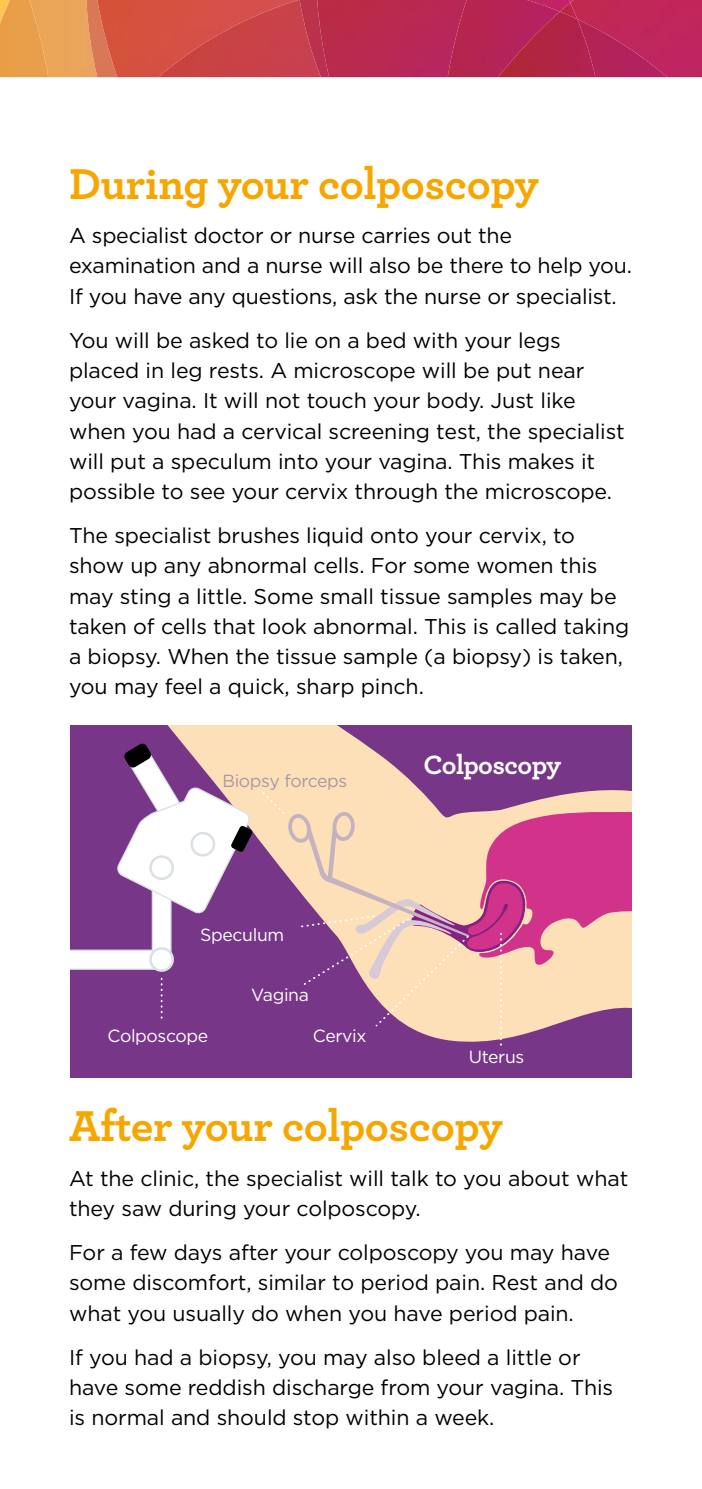
<style>
.page{position:relative;width:702px;height:1489px;background:#fff}
.page>*{position:absolute;margin:0;border:0;box-sizing:border-box;transform-origin:0 0}
.t1{font:700 45.25px "Archer";letter-spacing:-.01em;color:#f7a600}
.t2{font:700 27.75px "Archer";letter-spacing:-.02em;color:#fff}
.t3{font:21.25px/30.2px "Gotham";letter-spacing:-.005em;color:#000}
.t4{font:17.5px "Gotham";letter-spacing:-.02em;color:#fff}
.t5{font:17.5px "Gotham";letter-spacing:-.02em;color:#a899a5}
</style>
<div class="page">
<img style="left:48px;top:0;width:110px;height:77px">
<img style="left:0;top:0;width:48px;height:77px">
<img style="left:86px;top:0;width:31px;height:77px">
<img style="left:570px;top:0;width:132px;height:77px">
<img style="left:560px;top:0;width:10px;height:3px">
<img style="left:560px;top:3px;width:17px;height:9px">
<img style="left:158px;top:0;width:159px;height:77px">
<img style="left:317px;top:0;width:130px;height:77px">
<img style="left:447px;top:0;width:113px;height:77px">
<img style="left:595px;top:19px;width:72px;height:58px">
<img style="left:498px;top:12px;width:97px;height:65px">
<div style="left:71px;top:725px;width:561px;height:352px;background:#783688"></div>
<svg style="left:167px;top:725px;width:465px;height:314px"></svg>
<svg style="left:71px;top:949px;width:83px;height:20px;background:#f7f5f8"></svg>
<div style="left:152px;top:858px;width:19px;height:111px;background:#fff;border-radius:7px"></div>
<div style="left:152px;top:857px;width:19px;height:112px;border:1px solid #dae0e3;border-radius:7px"></div>
<svg style="left:117px;top:743px;width:136px;height:170px"></svg>
<div style="left:150px;top:856px;width:23px;height:22px;background:#fff;border-radius:50%"></div>
<div style="left:149px;top:855px;width:25px;height:25px;border:3px solid #dae0e3;border-radius:50%"></div>
<div style="left:150px;top:948px;width:23px;height:22px;background:#fff;border-radius:50%"></div>
<div style="left:149px;top:947px;width:25px;height:24px;border:3px solid #dae0e3;border-radius:50%"></div>
<svg style="left:503px;top:810px;width:129px;height:171px;background:#df6e99"></svg>
<svg style="left:160px;top:790px;width:343px;height:256px"></svg>
<h1 class="t1" style="left:69px;top:148px;width:471px">During your colposcopy</h1>
<p class="t3" style="left:69px;top:220px;width:564px">A specialist doctor or nurse carries out the examination and a nurse will also be there to help you.<br>If you have any questions, ask the nurse or specialist.</p>
<p class="t3" style="left:69px;top:325px;width:557px">You will be asked to lie on a bed with your legs placed in leg rests. A microscope will be put near your vagina. It will not touch your body. Just like when you had a cervical screening test, the specialist will put a speculum into your vagina. This makes it possible to see your cervix through the microscope.</p>
<p class="t3" style="left:69px;top:520px;width:561px">The specialist brushes liquid onto your cervix, to show up any abnormal cells. For some women this may sting a little. Some small tissue samples may be taken of cells that look abnormal. This is called taking a biopsy. When the tissue sample (a biopsy) is taken, you may feel a quick, sharp pinch.</p>
<p class="t5" style="left:222px;top:769px;width:126px">Biopsy forceps</p>
<p class="t4" style="left:200px;top:923px;width:85px">Speculum</p>
<p class="t4" style="left:107px;top:1024px;width:102px">Colposcope</p>
<p class="t4" style="left:251px;top:984px;width:59px">Vagina</p>
<p class="t4" style="left:313px;top:1024px;width:55px">Cervix</p>
<h2 class="t2" style="left:423px;top:742px;width:139px">Colposcopy</h2>
<p class="t4" style="left:468px;top:1045px;width:57px">Uterus</p>
<h1 class="t1" style="left:69px;top:1090px;width:435px">After your colposcopy</h1>
<p class="t3" style="left:69px;top:1162px;width:560px">At the clinic, the specialist will talk to you about what they saw during your colposcopy.</p>
<p class="t3" style="left:69px;top:1236px;width:550px">For a few days after your colposcopy you may have some discomfort, similar to period pain. Rest and do what you usually do when you have period pain.</p>
<p class="t3" style="left:69px;top:1341px;width:545px">If you had a biopsy, you may also bleed a little or have some reddish discharge from your vagina. This is normal and should stop within a week.</p>
</div>
